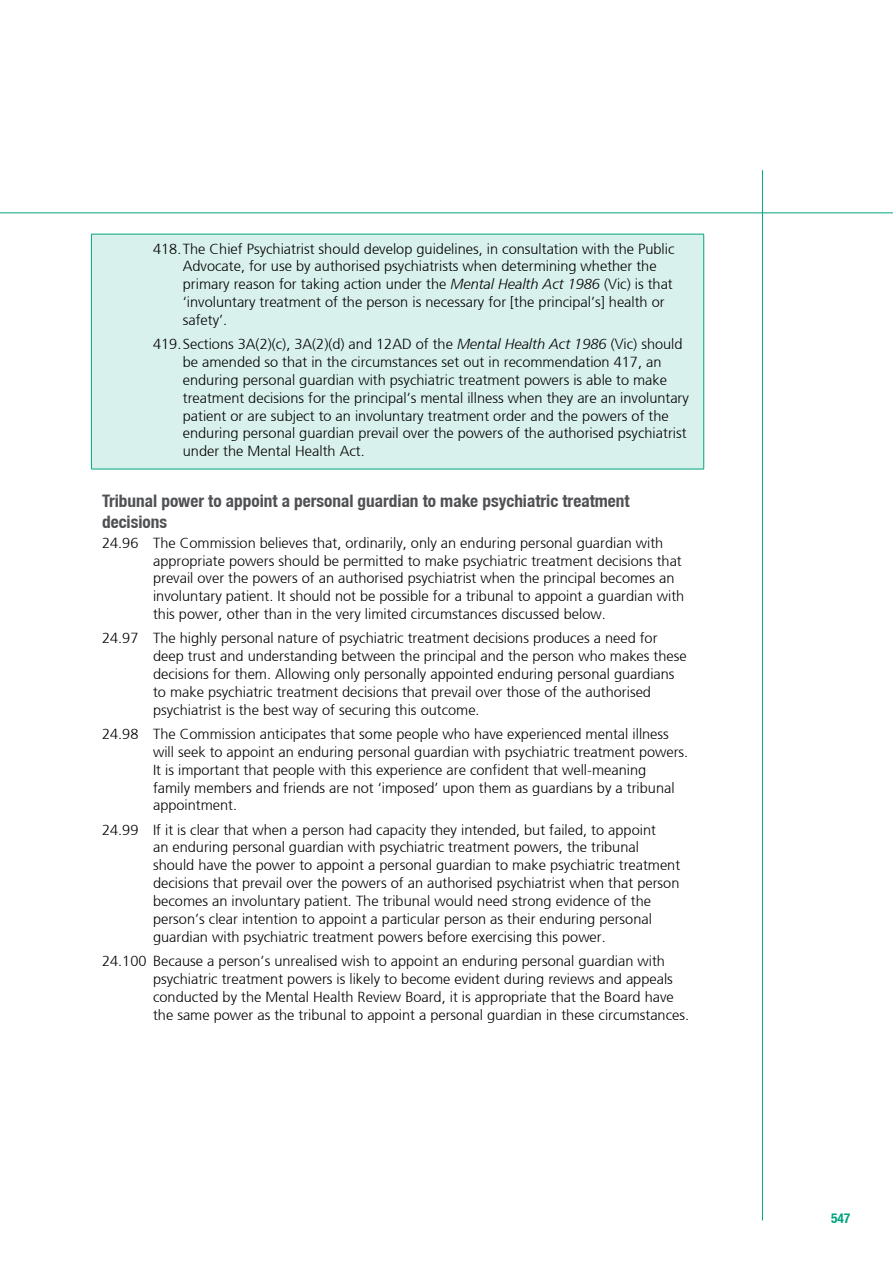
<style>
.page{position:relative;width:893px;height:1263px;background:#fff}
.page>*{position:absolute;margin:0;border:0;box-sizing:border-box;transform-origin:0 0}
.t1{font:700 condensed 17.25px/20.7px "Helvetica Neue LT";color:#505154}
.t2{font:300 14.55px/17.9px "Frutiger";color:#000}
.t3{font:700 condensed 13.5px "Helvetica Neue LT";color:#00a580}
.s1{font-style:italic}
</style>
<div class="page">
<hr style="left:0;top:213px;width:893px;height:1px;background:#00a580">
<hr style="left:762px;top:170px;width:1px;height:1050px;background:#00a580">
<div style="left:91px;top:234px;width:613px;height:235px;background:#d9f1ec"></div>
<hr style="left:91px;top:234px;width:613px;height:1px;background:#00a580">
<hr style="left:91px;top:469px;width:613px;height:1px;background:#00a580">
<hr style="left:91px;top:234px;width:1px;height:235px;background:#00a580">
<hr style="left:703px;top:234px;width:1px;height:235px;background:#00a580">
<p class="t2" style="left:183px;top:240px;width:493px;text-indent:-30px">418.The Chief Psychiatrist should develop guidelines, in consultation with the Public Advocate, for use by authorised psychiatrists when determining whether the primary reason for taking action under the <span class="s1">Mental Health Act 1986</span> (Vic) is that ‘involuntary treatment of the person is necessary for [the principal’s] health or safety’.</p>
<p class="t2" style="left:183px;top:335px;width:508px;text-indent:-30px">419.Sections 3A(2)(c), 3A(2)(d) and 12AD of the <span class="s1">Mental Health Act 1986</span> (Vic) should be amended so that in the circumstances set out in recommendation 417, an enduring personal guardian with psychiatric treatment powers is able to make treatment decisions for the principal’s mental illness when they are an involuntary patient or are subject to an involuntary treatment order and the powers of the enduring personal guardian prevail over the powers of the authorised psychiatrist under the Mental Health Act.</p>
<p class="t1" style="left:102px;top:490px;width:529px">Tribunal power to appoint a personal guardian to make psychiatric treatment decisions</p>
<p class="t2" style="left:153px;top:534px;width:533px;text-indent:-51px">24.96 The Commission believes that, ordinarily, only an enduring personal guardian with appropriate powers should be permitted to make psychiatric treatment decisions that prevail over the powers of an authorised psychiatrist when the principal becomes an involuntary patient. It should not be possible for a tribunal to appoint a guardian with this power, other than in the very limited circumstances discussed below.</p>
<p class="t2" style="left:153px;top:629px;width:535px;text-indent:-51px">24.97 The highly personal nature of psychiatric treatment decisions produces a need for deep trust and understanding between the principal and the person who makes these decisions for them. Allowing only personally appointed enduring personal guardians to make psychiatric treatment decisions that prevail over those of the authorised psychiatrist is the best way of securing this outcome.</p>
<p class="t2" style="left:153px;top:725px;width:537px;text-indent:-51px">24.98 The Commission anticipates that some people who have experienced mental illness will seek to appoint an enduring personal guardian with psychiatric treatment powers.<br>It is important that people with this experience are confident that well-meaning<br>family members and friends are not ‘imposed’ upon them as guardians by a tribunal appointment.</p>
<p class="t2" style="left:153px;top:821px;width:529px;text-indent:-51px">24.99 If it is clear that when a person had capacity they intended, but failed, to appoint<br>an enduring personal guardian with psychiatric treatment powers, the tribunal should have the power to appoint a personal guardian to make psychiatric treatment decisions that prevail over the powers of an authorised psychiatrist when that person becomes an involuntary patient. The tribunal would need strong evidence of the person’s clear intention to appoint a particular person as their enduring personal guardian with psychiatric treatment powers before exercising this power.</p>
<p class="t2" style="left:153px;top:952px;width:538px;text-indent:-51px">24.100 Because a person’s unrealised wish to appoint an enduring personal guardian with psychiatric treatment powers is likely to become evident during reviews and appeals conducted by the Mental Health Review Board, it is appropriate that the Board have the same power as the tribunal to appoint a personal guardian in these circumstances.</p>
<p class="t3" style="left:831px;top:1209px;width:21px">547</p>
</div>
